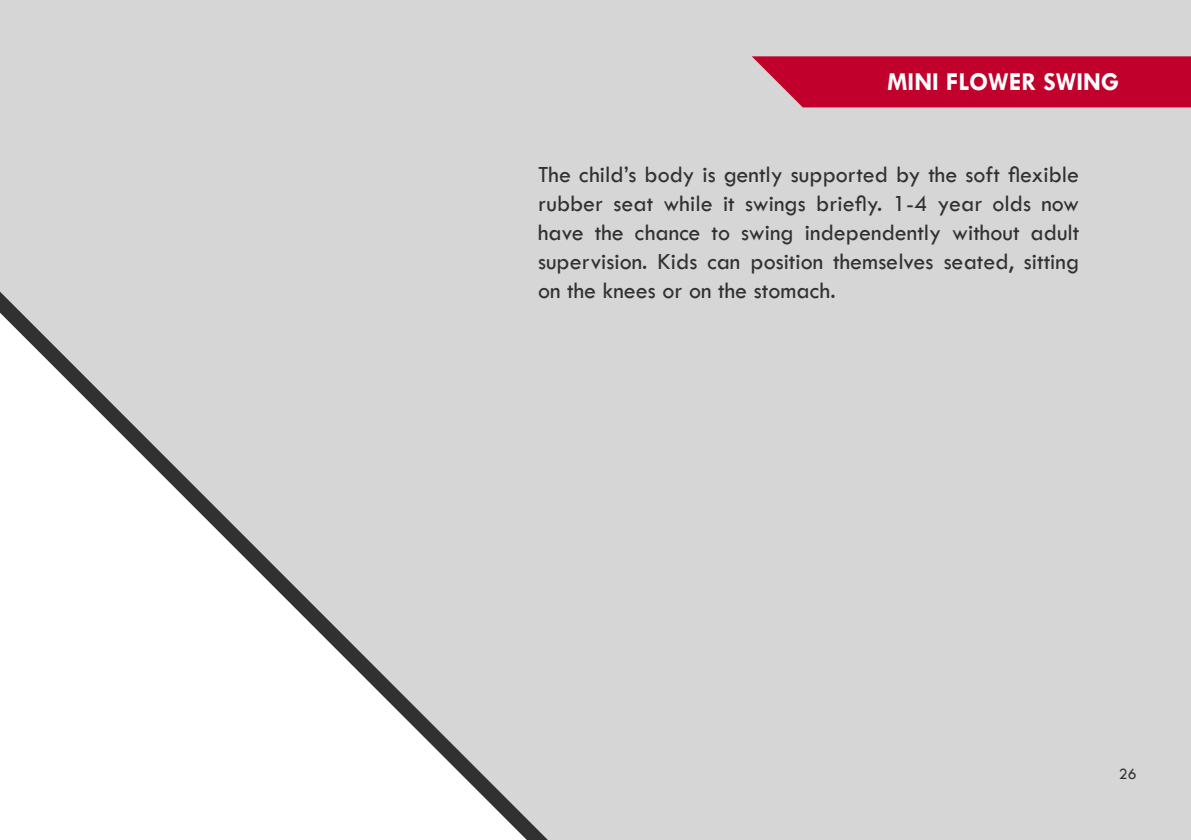
<style>
.page{position:relative;width:1191px;height:840px;background:#fff}
.page>*{position:absolute;margin:0;border:0;box-sizing:border-box;transform-origin:0 0}
.t1{font:700 26px "Tw Cen";color:#fff}
.t2{font:24px/28.8px "Tw Cen";color:#313131;text-align:justify}
.t3{font:16px "Tw Cen";color:#313131}
</style>
<div class="page">
<div style="left:0;top:0;width:1191px;height:839px;background:#d6d6d6"></div>
<svg style="left:751px;top:56px;width:440px;height:51px;background:#c20f37"></svg>
<svg style="left:0;top:291px;width:548px;height:548px;fill:#d6d6d6"></svg>
<p class="t1" style="left:887px;top:66px;width:233px">MINI FLOWER SWING</p>
<p class="t2" style="left:538px;top:160px;width:543px">The child’s body is gently supported by the soft flexible rubber seat while it swings briefly. 1-4 year olds now have the chance to swing independently without adult supervision. Kids can position themselves seated, sitting on the knees or on the stomach.</p>
<p class="t3" style="left:1119px;top:763px;width:19px">26</p>
</div>
